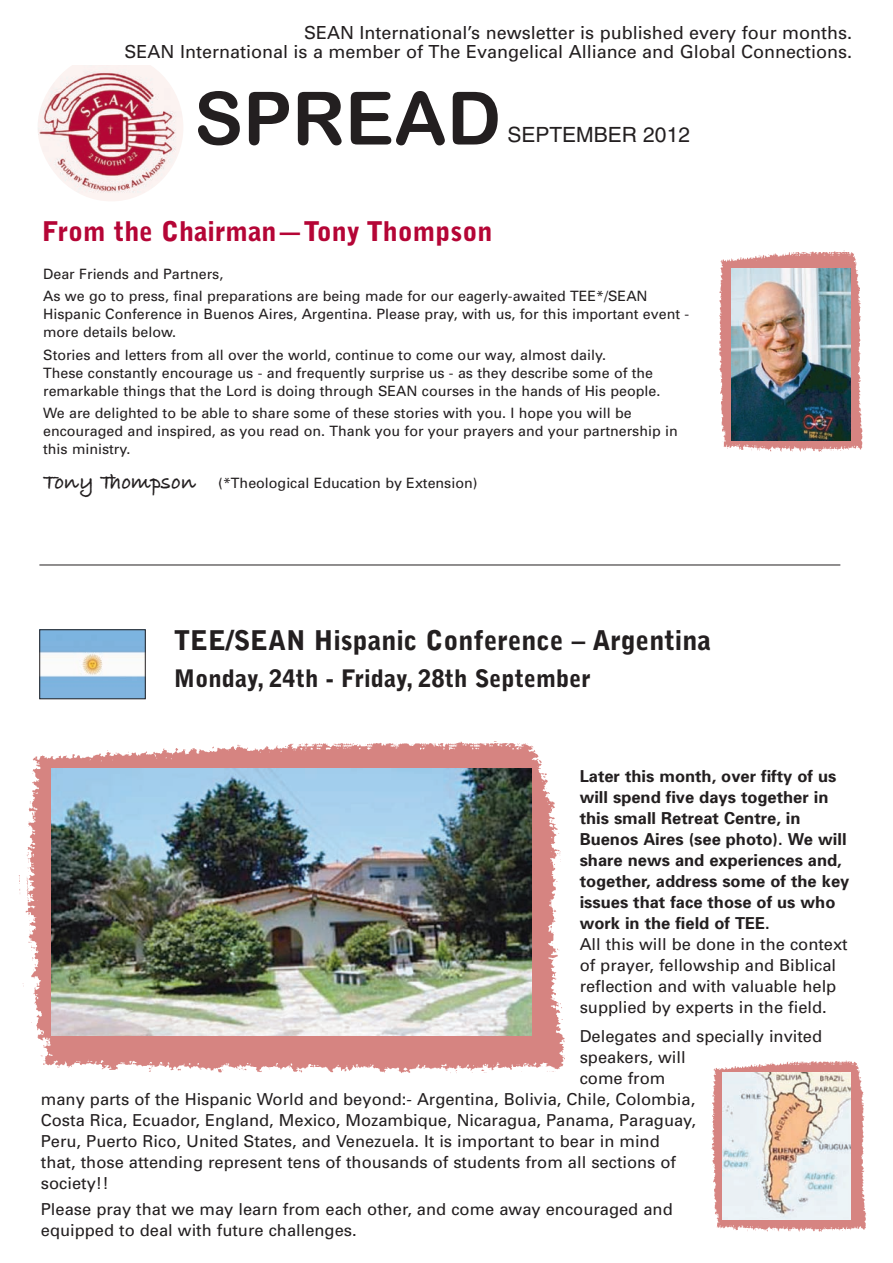
<style>
.page{position:relative;width:893px;height:1263px;background:#fff}
.page>*{position:absolute;margin:0;border:0;box-sizing:border-box;transform-origin:0 0}
.t1{font:73.5px "Arial Rounded MT Bold";color:#231f20}
.t2{font:900 27px "Bell Gothic Std";color:#231f20}
.t3{font:900 27px "Bell Gothic Std";color:#b50536}
.t4{font:900 24px "Bell Gothic Std";color:#231f20}
.t5{font:21px "Helvetica";color:#231f20}
.t6{font:italic 18px/19.5px "Univers";color:#231f20;text-align:right}
.t7{font:italic 16.5px/21px "Univers";color:#231f20}
.t8{font:700 16.5px/21px "Univers";color:#231f20}
.t9{font:italic 14.25px/18px "Univers";color:#231f20}
.s1{font-family:"Bradley Hand ITCTT";font-weight:700;font-style:normal;font-size:22.5px}
</style>
<div class="page">
<img style="left:38px;top:66px;width:145px;height:135px">
<img style="left:718px;top:250px;width:145px;height:202px">
<img style="left:731px;top:269px;width:120px;height:172px">
<img style="left:41px;top:631px;width:103px;height:66px">
<div style="left:39px;top:629px;width:107px;height:70px;border:1px solid #231f20"></div>
<img style="left:18px;top:741px;width:547px;height:332px">
<img style="left:52px;top:769px;width:479px;height:266px">
<img style="left:711px;top:1060px;width:155px;height:172px">
<img style="left:722px;top:1073px;width:128px;height:147px">
<hr style="left:39px;top:565px;width:801px;height:1px;background:#231f20">
<p class="t6" style="left:125px;top:24px;width:732px">SEAN International’s newsletter is published every four months.<br>SEAN International is a member of The Evangelical Alliance and Global Connections.</p>
<h1 class="t1" style="left:194px;top:75px;width:309px">SPREAD</h1>
<h3 class="t5" style="left:507px;top:127px;width:184px">SEPTEMBER 2012</h3>
<h2 class="t3" style="left:42px;top:220px;width:452px">From the Chairman—Tony Thompson</h2>
<p class="t9" style="left:43px;top:264px;width:606px;line-height:22.2px">Dear Friends and Partners,<br>As we go to press, final preparations are being made for our eagerly-awaited TEE*/SEAN</p>
<p class="t9" style="left:43px;top:306px;width:650px">Hispanic Conference in Buenos Aires, Argentina. Please pray, with us, for this important event - more details below.</p>
<p class="t9" style="left:43px;top:347px;width:621px">Stories and letters from all over the world, continue to come our way, almost daily.<br>These constantly encourage us - and frequently surprise us - as they describe some of the remarkable things that the Lord is doing through SEAN courses in the hands of His people.</p>
<p class="t9" style="left:43px;top:405px;width:639px">We are delighted to be able to share some of these stories with you. I hope you will be encouraged and inspired, as you read on. Thank you for your prayers and your partnership in this ministry.</p>
<p class="t9" style="left:43px;top:475px;width:436px"><span class="s1">Tony Thompson</span> (*Theological Education by Extension)</p>
<h2 class="t2" style="left:174px;top:629px;width:539px">TEE/SEAN Hispanic Conference – Argentina</h2>
<h3 class="t4" style="left:174px;top:668px;width:419px">Monday, 24th - Friday, 28th September</h3>
<p class="t8" style="left:580px;top:767px;width:271px">Later this month, over fifty of us will spend five days together in this small Retreat Centre, in<br>Buenos Aires (see photo). We will share news and experiences and, together, address some of the key issues that face those of us who work in the field of TEE.</p>
<p class="t7" style="left:580px;top:935px;width:270px">All this will be done in the context of prayer, fellowship and Biblical reflection and with valuable help supplied by experts in the field.</p>
<p class="t7" style="left:580px;top:1027px;width:244px">Delegates and specially invited</p>
<p class="t7" style="left:580px;top:1048px;width:107px">speakers, will</p>
<p class="t7" style="left:580px;top:1069px;width:90px">come from</p>
<p class="t7" style="left:41px;top:1090px;width:659px">many parts of the Hispanic World and beyond:- Argentina, Bolivia, Chile, Colombia,</p>
<p class="t7" style="left:41px;top:1111px;width:660px">Costa Rica, Ecuador, England, Mexico, Mozambique, Nicaragua, Panama, Paraguay,</p>
<p class="t7" style="left:41px;top:1132px;width:620px">Peru, Puerto Rico, United States, and Venezuela. It is important to bear in mind</p>
<p class="t7" style="left:41px;top:1153px;width:637px">that, those attending represent tens of thousands of students from all sections of</p>
<p class="t7" style="left:41px;top:1174px;width:72px">society!!</p>
<p class="t7" style="left:41px;top:1200px;width:633px">Please pray that we may learn from each other, and come away encouraged and equipped to deal with future challenges.</p>
</div>
